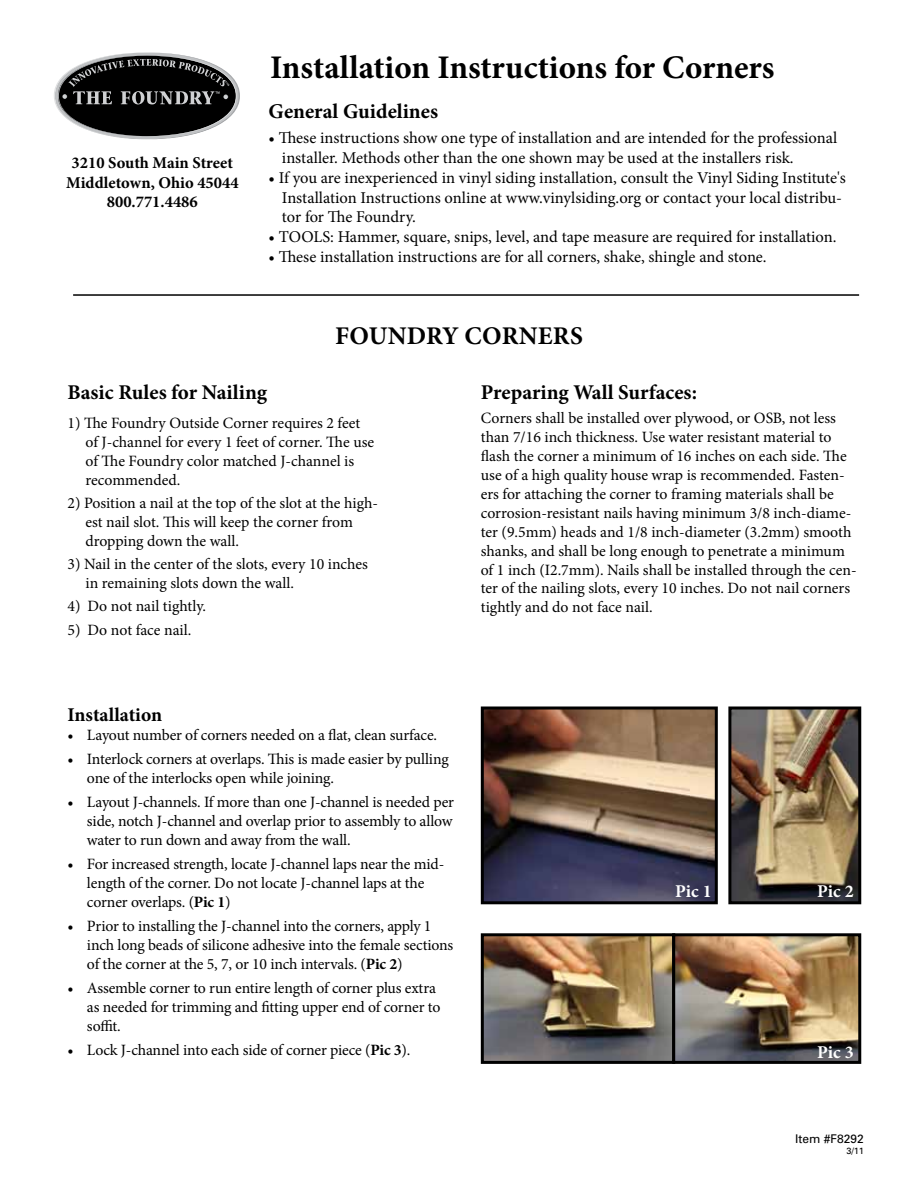
<style>
.page{position:relative;width:918px;height:1188px;background:#fff}
.page>*{position:absolute;margin:0;border:0;box-sizing:border-box;transform-origin:0 0}
.t1{font:700 33px "Minion Pro";color:#000}
.t2{font:700 25.5px "Minion Pro";letter-spacing:.01em;color:#000}
.t3{font:700 21px "Minion Pro";color:#000}
.t4{font:700 19.5px "Minion Pro";color:#000}
.t5{font:700 18px "Minion Pro";letter-spacing:-.005em;color:#fff}
.t6{font:16.5px/19.8px "Minion Pro";color:#000}
.t7{font:700 16.5px/19.8px "Minion Pro";color:#000;text-align:center}
.t8{font:15.75px/18.9px "Minion Pro";letter-spacing:-.005em;color:#000}
.t9{font:12px "Univers";color:#000}
.t10{font:9px "Univers";color:#000}
.s1{font-weight:700}
</style>
<div class="page">
<svg style="left:54px;top:53px;width:186px;height:86px"></svg>
<hr style="left:73px;top:294px;width:786px;height:2px;background:#000">
<img style="left:485px;top:710px;width:229px;height:190px">
<div style="left:481px;top:706px;width:237px;height:198px;border:3px solid #000"></div>
<img style="left:732px;top:710px;width:125px;height:190px">
<div style="left:728px;top:706px;width:133px;height:198px;border:3px solid #000"></div>
<img style="left:485px;top:937px;width:372px;height:123px">
<div style="left:481px;top:933px;width:194px;height:131px;border:3px solid #000"></div>
<div style="left:672px;top:933px;width:189px;height:131px;border:3px solid #000"></div>
<p class="t7" style="left:66px;top:153px;width:174px">3210 South Main Street<br>Middletown, Ohio 45044<br>800.771.4486</p>
<h1 class="t1" style="left:270px;top:44px;width:506px">Installation Instructions for Corners</h1>
<h3 class="t3" style="left:268px;top:97px;width:171px">General Guidelines</h3>
<p class="t6" style="left:282px;top:128px;width:557px;text-indent:-13px">• These instructions show one type of installation and are intended for the professional installer. Methods other than the one shown may be used at the installers risk.</p>
<p class="t6" style="left:282px;top:168px;width:565px;text-indent:-13px">• If you are inexperienced in vinyl siding installation, consult the Vinyl Siding Institute's<br>Installation Instructions online at www.vinylsiding.org or contact your local distribu&shy;tor for The Foundry.</p>
<p class="t6" style="left:268px;top:227px;width:570px">• TOOLS: Hammer, square, snips, level, and tape measure are required for installation.</p>
<p class="t6" style="left:268px;top:247px;width:500px">• These installation instructions are for all corners, shake, shingle and stone.</p>
<h2 class="t2" style="left:335px;top:318px;width:233px">Foundry Corners</h2>
<h3 class="t3" style="left:68px;top:378px;width:201px">Basic Rules for Nailing</h3>
<p class="t8" style="left:86px;top:413px;width:290px;text-indent:-18px">1) The Foundry Outside Corner requires 2 feet of J-channel for every 1 feet of corner. The use of The Foundry color matched J-channel is recommended.</p>
<p class="t8" style="left:86px;top:494px;width:294px;text-indent:-18px">2) Position a nail at the top of the slot at the high&shy;est nail slot. This will keep the corner from dropping down the wall.</p>
<p class="t8" style="left:86px;top:555px;width:284px;text-indent:-18px">3) Nail in the center of the slots, every 10 inches in remaining slots down the wall.</p>
<p class="t8" style="left:68px;top:597px;width:140px">4) Do not nail tightly.</p>
<p class="t8" style="left:68px;top:620px;width:125px">5) Do not face nail.</p>
<h3 class="t3" style="left:481px;top:378px;width:218px">Preparing Wall Surfaces:</h3>
<p class="t8" style="left:481px;top:409px;width:377px">Corners shall be installed over plywood, or OSB, not less than 7/16 inch thickness. Use water resistant material to flash the corner a minimum of 16 inches on each side. The use of a high quality house wrap is recommended. Fasten&shy;ers for attaching the corner to framing materials shall be corrosion-resistant nails having minimum 3/8 inch-diame&shy;ter (9.5mm) heads and 1/8 inch-diameter (3.2mm) smooth shanks, and shall be long enough to penetrate a minimum of 1 inch (I2.7mm). Nails shall be installed through the cen&shy;ter of the nailing slots, every 10 inches. Do not nail corners tightly and do not face nail.</p>
<p class="t4" style="left:68px;top:701px;width:96px">Installation</p>
<p class="t8" style="left:68px;top:725px;width:371px">• Layout number of corners needed on a flat, clean surface.</p>
<p class="t8" style="left:87px;top:749px;width:363px;text-indent:-19px">• Interlock corners at overlaps. This is made easier by pulling one of the interlocks open while joining.</p>
<p class="t8" style="left:87px;top:793px;width:369px;text-align:justify;text-indent:-19px">• Layout J-channels. If more than one J-channel is needed per side, notch J-channel and overlap prior to assembly to allow water to run down and away from the wall.</p>
<p class="t8" style="left:87px;top:855px;width:359px;text-indent:-19px">• For increased strength, locate J-channel laps near the mid&shy;length of the corner. Do not locate J-channel laps at the corner overlaps. (<span class="s1">Pic 1</span>)</p>
<p class="t8" style="left:87px;top:917px;width:368px;text-indent:-19px">• Prior to installing the J-channel into the corners, apply 1 inch long beads of silicone adhesive into the female sections of the corner at the 5, 7, or 10 inch intervals. (<span class="s1">Pic 2</span>)</p>
<p class="t8" style="left:87px;top:979px;width:355px;text-indent:-19px">• Assemble corner to run entire length of corner plus extra as needed for trimming and fitting upper end of corner to soffit.</p>
<p class="t8" style="left:68px;top:1041px;width:345px">• Lock J-channel into each side of corner piece (<span class="s1">Pic 3</span>).</p>
<p class="t5" style="left:675px;top:879px;width:38px">Pic 1</p>
<p class="t5" style="left:817px;top:879px;width:38px">Pic 2</p>
<p class="t5" style="left:817px;top:1039px;width:38px">Pic 3</p>
<p class="t9" style="left:795px;top:1132px;width:70px">Item #F8292</p>
<p class="t10" style="left:846px;top:1145px;width:19px">3/11</p>
</div>
